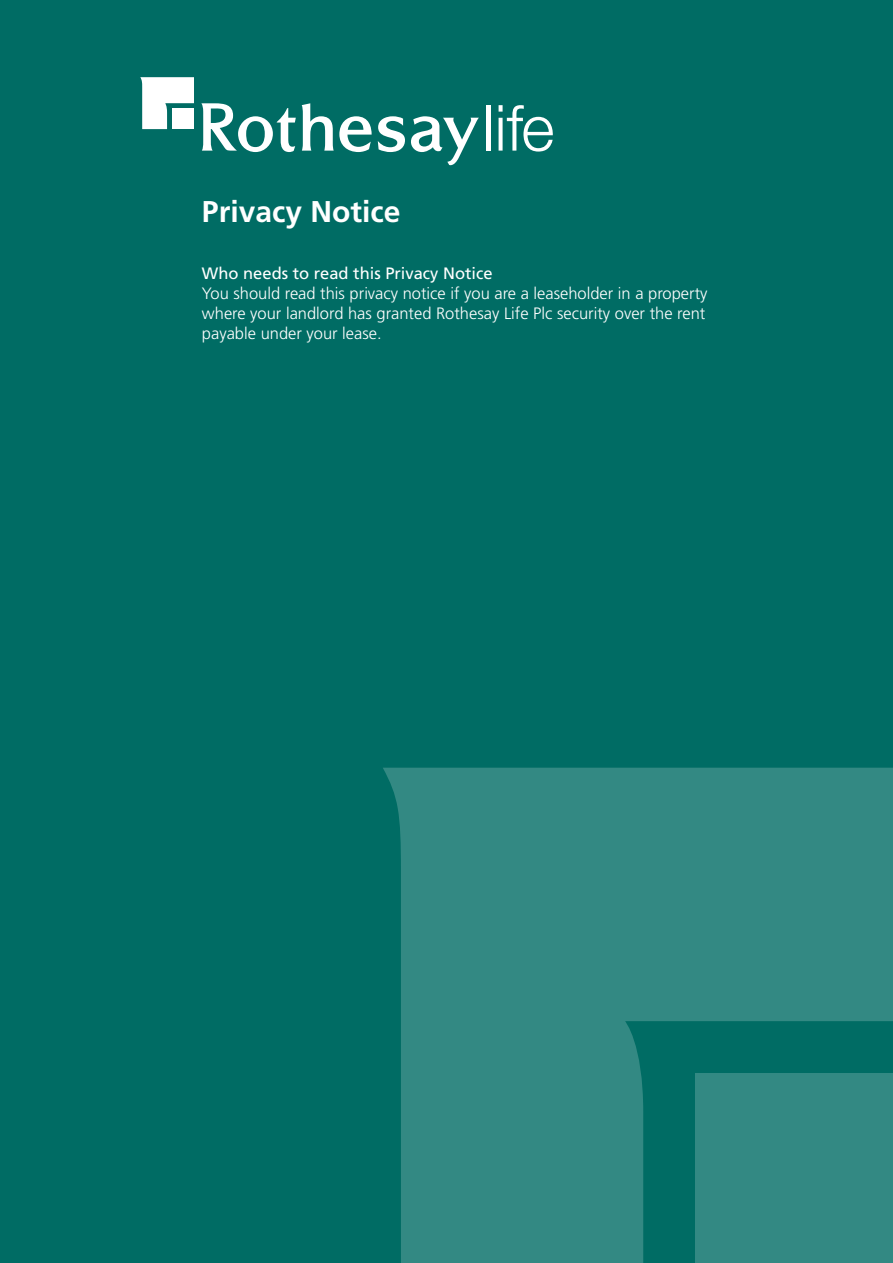
<style>
.page{position:relative;width:893px;height:1263px;background:#006c64}
.page>*{position:absolute;margin:0;border:0;box-sizing:border-box;transform-origin:0 0}
.t1{font:700 30px "Frutiger";color:#fff}
.t2{font:300 16.5px/19.8px "Frutiger";color:#fff}
.t3{font:16.5px "Frutiger";color:#fff}
</style>
<div class="page">
<hr style="left:487px;top:105px;width:4px;height:46px;background:#fff">
<svg style="left:499px;top:105px;width:54px;height:47px"></svg>
<svg style="left:302px;top:103px;width:70px;height:49px"></svg>
<svg style="left:378px;top:116px;width:27px;height:36px"></svg>
<svg style="left:201px;top:103px;width:95px;height:49px"></svg>
<svg style="left:140px;top:77px;width:54px;height:52px;background:#deeceb"></svg>
<svg style="left:411px;top:116px;width:68px;height:49px"></svg>
<svg style="left:383px;top:768px;width:510px;height:495px;background:#2c857f"></svg>
<h1 class="t1" style="left:202px;top:200px;width:200px">Privacy Notice</h1>
<p class="t3" style="left:202px;top:267px;width:292px">Who needs to read this Privacy Notice</p>
<p class="t2" style="left:202px;top:285px;width:507px">You should read this privacy notice if you are a leaseholder in a property where your landlord has granted Rothesay Life Plc security over the rent payable under your lease.</p>
</div>
